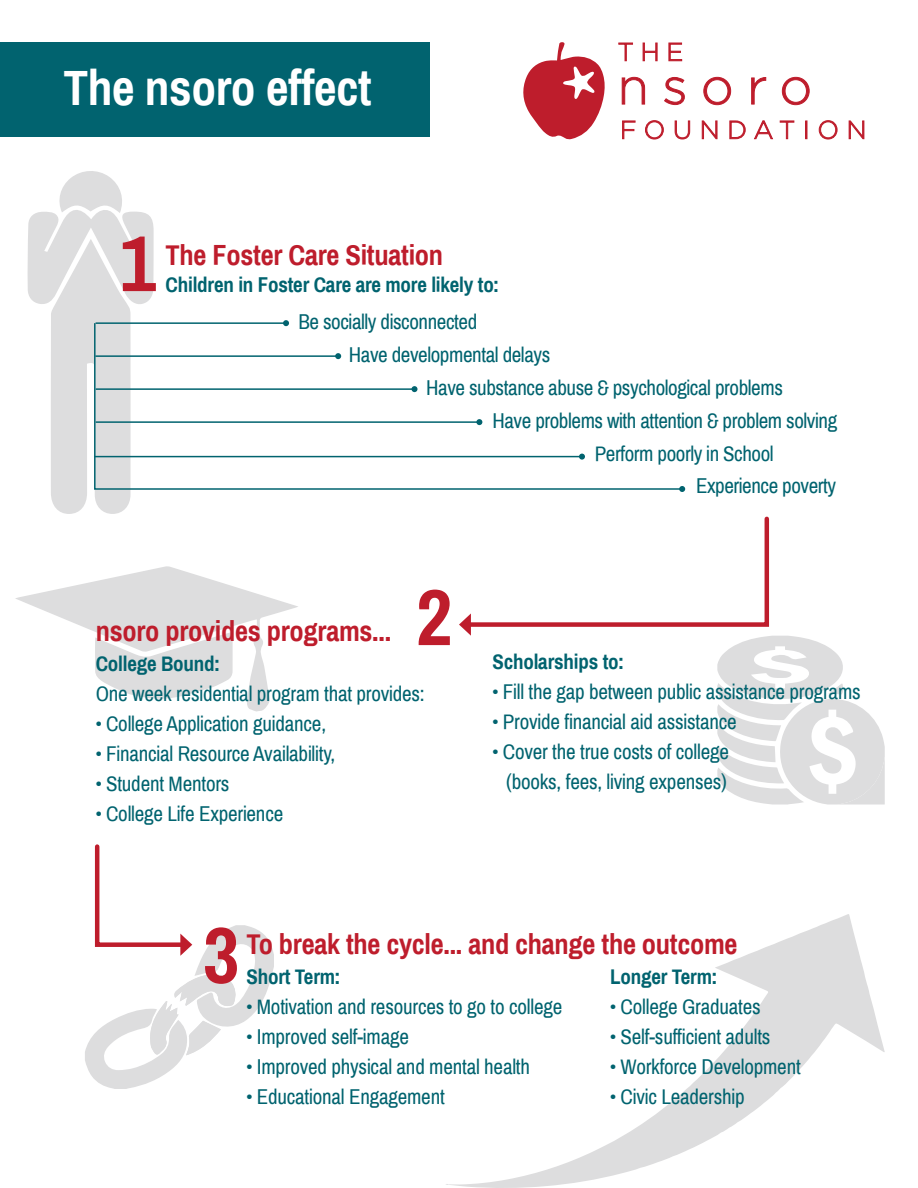
<style>
.page{position:relative;width:918px;height:1188px;background:#fff}
.page>*{position:absolute;margin:0;border:0;box-sizing:border-box;transform-origin:0 0}
.t1{font:700 79.5px "Archivo Narrow";color:#be1d2c}
.t2{font:700 49.5px "Archivo Narrow";letter-spacing:-.01em;color:#fff}
.t3{font:700 28.5px "Archivo Narrow";letter-spacing:-.01em;color:#be1d2c}
.t4{font:21px/30px "Archivo Narrow";letter-spacing:-.01em;color:#01636f;text-align:center}
.t5{font:700 21px "Archivo Narrow";letter-spacing:-.01em;color:#01636f}
</style>
<div class="page">
<svg style="left:446px;top:914px;width:439px;height:274px"></svg>
<div style="left:1px;top:42px;width:429px;height:95px;background:#01636f"></div>
<svg style="left:15px;top:566px;width:283px;height:146px"></svg>
<svg style="left:523px;top:42px;width:82px;height:98px"></svg>
<svg style="left:622px;top:77px;width:23px;height:27px"></svg>
<svg style="left:664px;top:77px;width:21px;height:28px"></svg>
<svg style="left:704px;top:77px;width:27px;height:28px"></svg>
<svg style="left:751px;top:77px;width:15px;height:27px"></svg>
<svg style="left:782px;top:77px;width:27px;height:28px"></svg>
<svg style="left:619px;top:43px;width:14px;height:18px"></svg>
<svg style="left:643px;top:43px;width:14px;height:18px"></svg>
<svg style="left:669px;top:43px;width:13px;height:18px"></svg>
<svg style="left:622px;top:121px;width:13px;height:18px"></svg>
<svg style="left:645px;top:120px;width:19px;height:19px"></svg>
<svg style="left:675px;top:121px;width:15px;height:18px"></svg>
<svg style="left:702px;top:121px;width:15px;height:18px"></svg>
<svg style="left:730px;top:121px;width:15px;height:18px"></svg>
<svg style="left:754px;top:121px;width:19px;height:18px"></svg>
<svg style="left:780px;top:121px;width:14px;height:18px"></svg>
<svg style="left:806px;top:121px;width:1px;height:18px"></svg>
<svg style="left:819px;top:120px;width:18px;height:19px"></svg>
<svg style="left:849px;top:121px;width:15px;height:18px"></svg>
<svg style="left:27px;top:171px;width:127px;height:343px"></svg>
<svg style="left:93px;top:322px;width:586px;height:169px"></svg>
<svg style="left:679px;top:486px;width:6px;height:6px"></svg>
<hr style="left:94px;top:456px;width:488px;height:1px;background:#01636f">
<svg style="left:579px;top:454px;width:6px;height:6px"></svg>
<hr style="left:96px;top:421px;width:383px;height:2px;background:#01636f">
<svg style="left:476px;top:419px;width:6px;height:6px"></svg>
<hr style="left:96px;top:388px;width:319px;height:2px;background:#01636f">
<svg style="left:412px;top:386px;width:6px;height:6px"></svg>
<hr style="left:95px;top:355px;width:243px;height:2px;background:#01636f">
<svg style="left:335px;top:353px;width:6px;height:6px"></svg>
<hr style="left:96px;top:322px;width:190px;height:2px;background:#01636f">
<svg style="left:283px;top:320px;width:6px;height:6px"></svg>
<svg style="left:459px;top:516px;width:426px;height:289px"></svg>
<svg style="left:85px;top:844px;width:189px;height:245px"></svg>
<h2 class="t2" style="left:64px;top:58px;width:310px">The nsoro effect</h2>
<h1 class="t1" style="left:120px;top:217px;width:38px">1</h1>
<h3 class="t3" style="left:166px;top:238px;width:279px">The Foster Care Situation</h3>
<p class="t5" style="left:166px;top:272px;width:335px">Children in Foster Care are more likely to:</p>
<p class="t4" style="left:298px;top:306px;width:180px">Be socially disconnected</p>
<p class="t4" style="left:349px;top:339px;width:203px">Have developmental delays</p>
<p class="t4" style="left:426px;top:372px;width:358px">Have substance abuse &amp; psychological problems</p>
<p class="t4" style="left:492px;top:405px;width:346px">Have problems with attention &amp; problem solving</p>
<p class="t4" style="left:595px;top:438px;width:180px">Perform poorly in School</p>
<p class="t4" style="left:696px;top:471px;width:142px">Experience poverty</p>
<h1 class="t1" style="left:416px;top:571px;width:38px">2</h1>
<h3 class="t3" style="left:96px;top:614px;width:297px">nsoro provides programs...</h3>
<p class="t5" style="left:96px;top:651px;width:126px">College Bound:</p>
<p class="t4" style="left:96px;top:678px;width:331px">One week residential program that provides:</p>
<p class="t4" style="left:96px;top:708px;width:232px">• College Application guidance,</p>
<p class="t4" style="left:96px;top:738px;width:241px">• Financial Resource Availability,</p>
<p class="t4" style="left:96px;top:768px;width:135px">• Student Mentors</p>
<p class="t4" style="left:96px;top:798px;width:189px">• College Life Experience</p>
<p class="t5" style="left:492px;top:649px;width:133px">Scholarships to:</p>
<p class="t4" style="left:492px;top:676px;width:370px">• Fill the gap between public assistance programs</p>
<p class="t4" style="left:492px;top:706px;width:246px">• Provide financial aid assistance</p>
<p class="t4" style="left:492px;top:736px;width:238px">• Cover the true costs of college (books, fees, living expenses)</p>
<h1 class="t1" style="left:203px;top:908px;width:38px">3</h1>
<h3 class="t3" style="left:246px;top:927px;width:493px">To break the cycle... and change the outcome</h3>
<p class="t5" style="left:246px;top:964px;width:96px">Short Term:</p>
<p class="t4" style="left:246px;top:992px;width:317px">• Motivation and resources to go to college</p>
<p class="t4" style="left:246px;top:1022px;width:164px">• Improved self-image</p>
<p class="t4" style="left:246px;top:1052px;width:285px">• Improved physical and mental health</p>
<p class="t4" style="left:246px;top:1082px;width:200px">• Educational Engagement</p>
<p class="t5" style="left:610px;top:965px;width:109px">Longer Term:</p>
<p class="t4" style="left:610px;top:992px;width:152px">• College Graduates</p>
<p class="t4" style="left:610px;top:1022px;width:162px">• Self-sufficient adults</p>
<p class="t4" style="left:610px;top:1052px;width:192px">• Workforce Development</p>
<p class="t4" style="left:610px;top:1082px;width:136px">• Civic Leadership</p>
</div>
